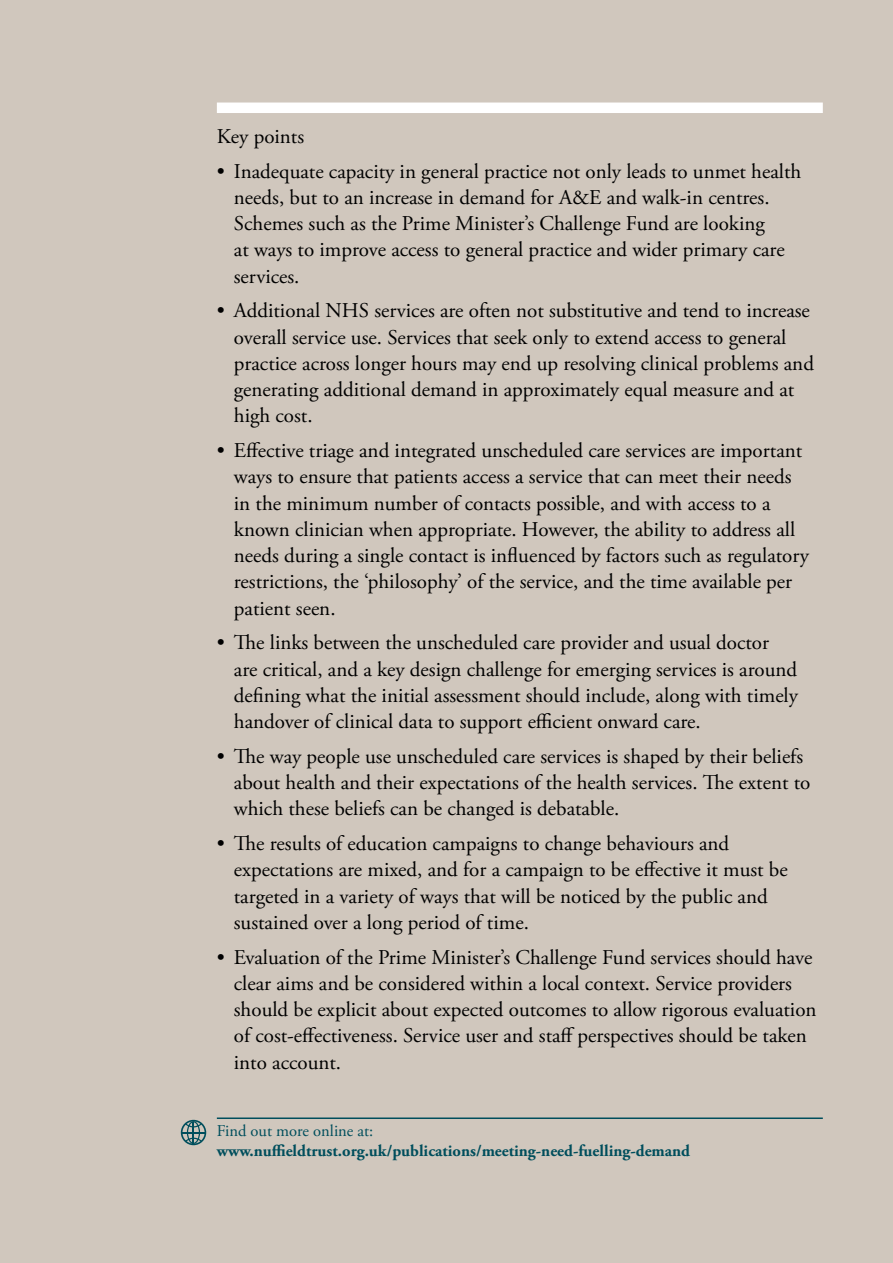
<style>
.page{position:relative;width:893px;height:1263px;background:#d0c7bd}
.page>*{position:absolute;margin:0;border:0;box-sizing:border-box;transform-origin:0 0}
.t1{font:21px/26.2px "Adobe Garamond Pro";color:#000}
.t2{font:700 16.5px "Adobe Garamond Pro";color:#004e5c}
.t3{font:16.5px "Adobe Garamond Pro";color:#004e5c}
</style>
<div class="page">
<div style="left:217px;top:103px;width:606px;height:10px;background:#fff"></div>
<hr style="left:217px;top:1117px;width:606px;height:2px;background:#004e5c">
<svg style="left:181px;top:1120px;width:25px;height:25px"></svg>
<p class="t1" style="left:217px;top:124px;width:89px">Key points</p>
<p class="t1" style="left:234px;top:159px;width:569px;text-indent:-17px">• Inadequate capacity in general practice not only leads to unmet health needs, but to an increase in demand for A&amp;E and walk-in centres.<br>Schemes such as the Prime Minister’s Challenge Fund are looking<br>at ways to improve access to general practice and wider primary care services.</p>
<p class="t1" style="left:234px;top:298px;width:582px;text-indent:-17px">• Additional NHS services are often not substitutive and tend to increase overall service use. Services that seek only to extend access to general practice across longer hours may end up resolving clinical problems and generating additional demand in approximately equal measure and at high cost.</p>
<p class="t1" style="left:234px;top:438px;width:577px;text-indent:-17px">• Effective triage and integrated unscheduled care services are important ways to ensure that patients access a service that can meet their needs in the minimum number of contacts possible, and with access to a known clinician when appropriate. However, the ability to address all needs during a single contact is influenced by factors such as regulatory restrictions, the ‘philosophy’ of the service, and the time available per patient seen.</p>
<p class="t1" style="left:234px;top:630px;width:566px;text-indent:-17px">• The links between the unscheduled care provider and usual doctor<br>are critical, and a key design challenge for emerging services is around defining what the initial assessment should include, along with timely handover of clinical data to support efficient onward care.</p>
<p class="t1" style="left:234px;top:744px;width:578px;text-indent:-17px">• The way people use unscheduled care services is shaped by their beliefs about health and their expectations of the health services. The extent to which these beliefs can be changed is debatable.</p>
<p class="t1" style="left:234px;top:831px;width:555px;text-indent:-17px">• The results of education campaigns to change behaviours and expectations are mixed, and for a campaign to be effective it must be targeted in a variety of ways that will be noticed by the public and sustained over a long period of time.</p>
<p class="t1" style="left:234px;top:945px;width:584px;text-indent:-17px">• Evaluation of the Prime Minister’s Challenge Fund services should have clear aims and be considered within a local context. Service providers should be explicit about expected outcomes to allow rigorous evaluation of cost-effectiveness. Service user and staff perspectives should be taken into account.</p>
<p class="t3" style="left:217px;top:1121px;width:158px">Find out more online at:</p>
<p class="t2" style="left:217px;top:1141px;width:475px">www.nuffieldtrust.org.uk/publications/meeting-need-fuelling-demand</p>
</div>
